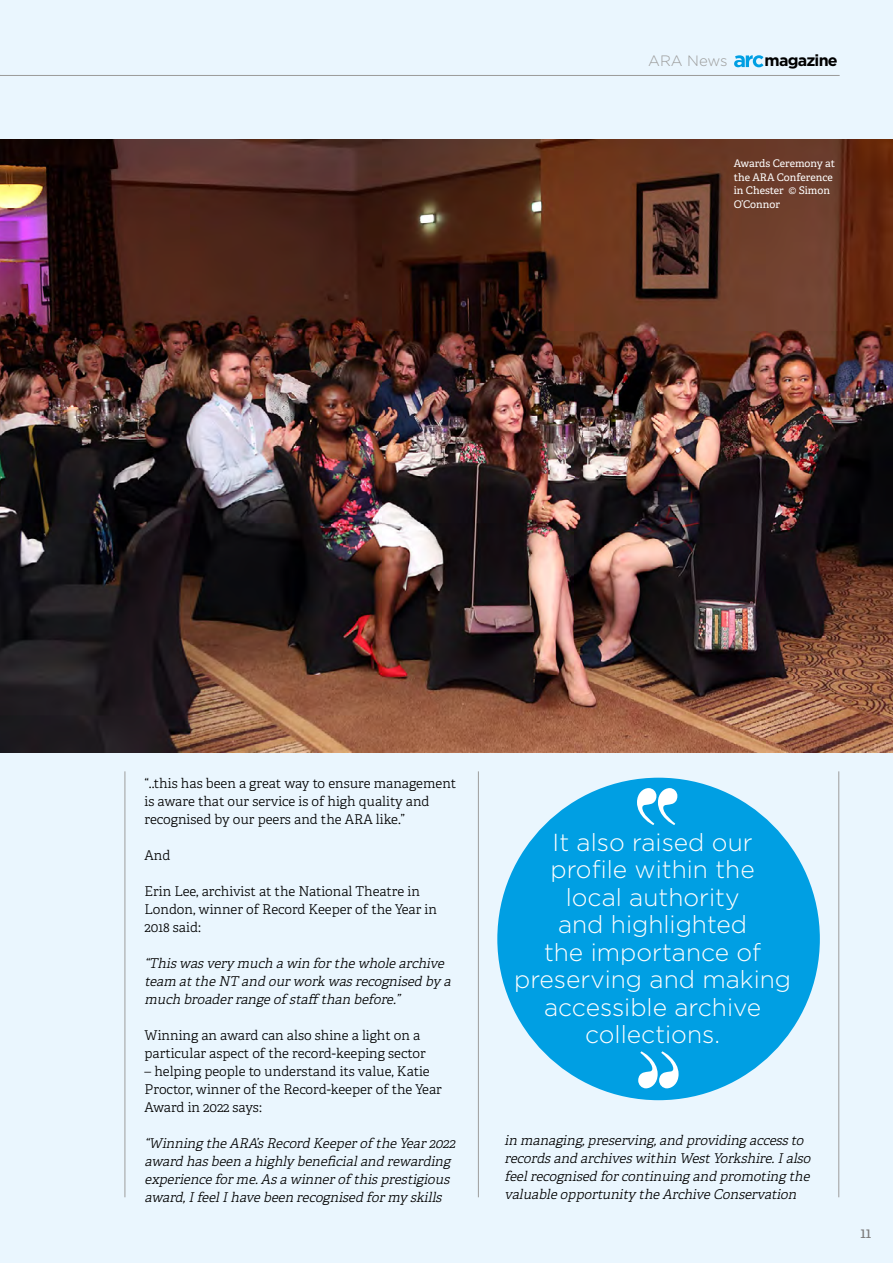
<style>
.page{position:relative;width:893px;height:1263px;background:#eaf6fe}
.page>*{position:absolute;margin:0;border:0;box-sizing:border-box;transform-origin:0 0}
.t1{font:300 24.6px/27.5px "Gotham";color:#fff;text-align:center}
.t2{font:700 16.05px "Gotham";letter-spacing:-.05em;color:#000}
.t3{font:300 15px "Gotham";color:#9d9d9c}
.t4{font:15px "Adelle";color:#7c7b7b}
.t5{font:italic 300 13.5px/18px "Adelle CYR";color:#000}
.t6{font:300 13.5px/18px "Adelle CYR";color:#000}
.t7{font:10.5px/13.5px "Adelle";color:#fff}
</style>
<div class="page">
<svg style="left:734px;top:55px;width:30px;height:12px"></svg>
<hr style="left:0;top:75px;width:839px;height:1px;background:#9d9d9c">
<hr style="left:125px;top:771px;width:1px;height:426px;background:#9d9d9c">
<hr style="left:478px;top:771px;width:1px;height:426px;background:#9d9d9c">
<hr style="left:838px;top:771px;width:1px;height:426px;background:#9d9d9c">
<img style="left:0;top:140px;width:893px;height:613px">
<div style="left:497px;top:778px;width:323px;height:322px;background:#009fe3;border-radius:50%"></div>
<svg style="left:637px;top:788px;width:40px;height:37px"></svg>
<svg style="left:638px;top:1051px;width:41px;height:37px"></svg>
<p class="t3" style="left:648px;top:52px;width:81px">ARA News</p>
<p class="t2" style="left:765px;top:51px;width:75px">magazine</p>
<p class="t7" style="left:734px;top:156px;width:103px">Awards Ceremony at the ARA Conference in Chester © Simon<br>O’Connor</p>
<p class="t6" style="left:145px;top:774px;width:313px">“..this has been a great way to ensure management is aware that our service is of high quality and recognised by our peers and the ARA like.”</p>
<p class="t6" style="left:145px;top:846px;width:27px">And</p>
<p class="t6" style="left:145px;top:882px;width:294px">Erin Lee, archivist at the National Theatre in<br>London, winner of Record Keeper of the Year in<br>2018 said:</p>
<p class="t5" style="left:145px;top:954px;width:311px">“Thiswasvery much a win forthe whole archive team atthe NT and ourwork wasrecognised by a much broaderrange ofstaff than before.”</p>
<p class="t6" style="left:145px;top:1026px;width:283px">Winning an award can also shine a light on a particular aspect of the record-keeping sector</p>
<p class="t6" style="left:145px;top:1062px;width:299px">– helping people to understand its value, Katie<br>Proctor, winner of the Record-keeper of the Year<br>Award in 2022 says:</p>
<p class="t5" style="left:145px;top:1134px;width:316px">“Winning the ARA’sRecord Keeperofthe Year2022 award hasbeen a highly beneficialand rewarding experience forme.Asa winnerofthisprestigious award,IfeelIhave been recognised formy skills</p>
<h1 class="t1" style="left:514px;top:828px;width:279px">It also raised our profile within the<br>local authority<br>and highlighted<br>the importance of preserving and making accessible archive collections.</h1>
<p class="t5" style="left:505px;top:1131px;width:311px">in managing,preserving,and providing accessto recordsand archiveswithin WestYorkshire.Ialso feelrecognised forcontinuing and promoting the valuable opportunity the Archive Conservation</p>
<p class="t4" style="left:860px;top:1222px;width:12px">11</p>
</div>
